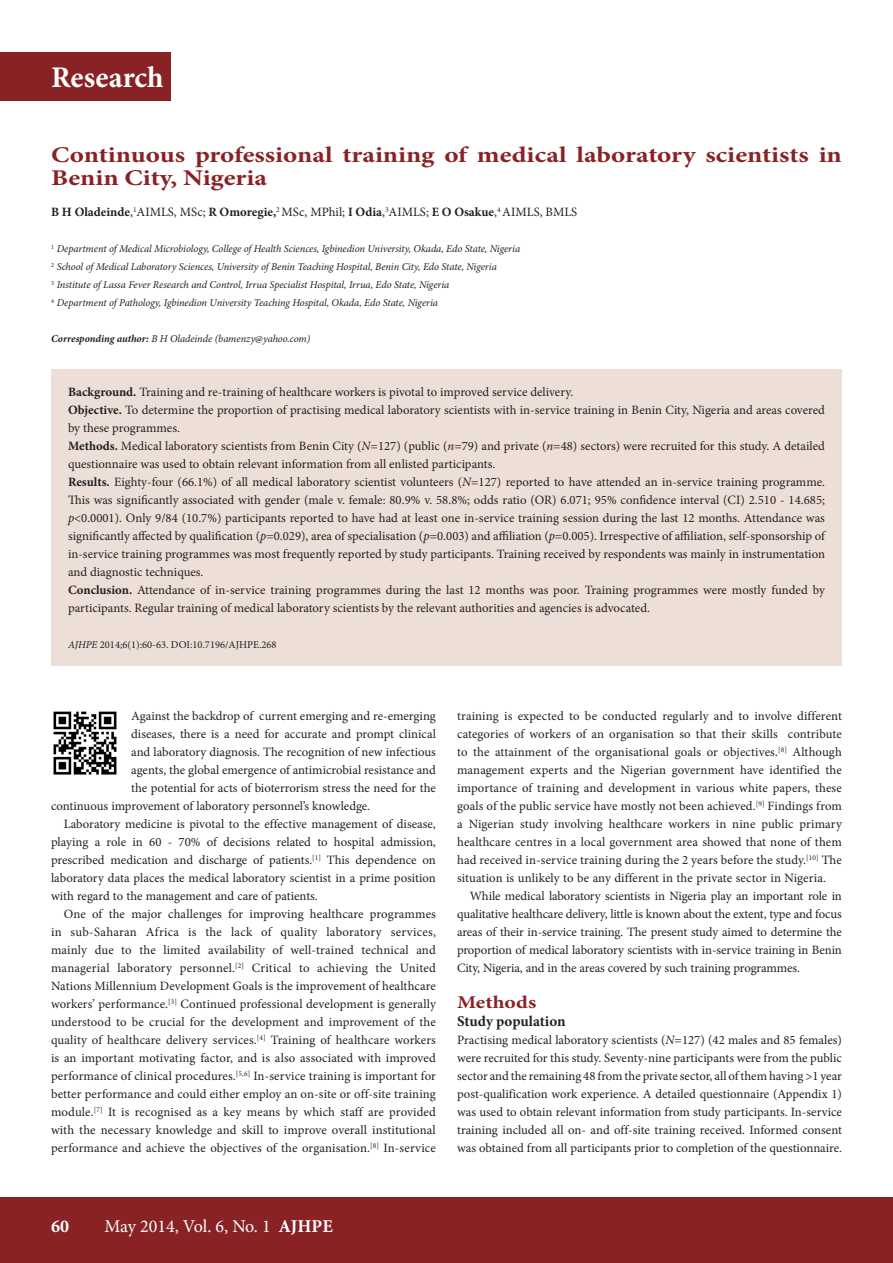
<style>
.page{position:relative;width:893px;height:1263px;background:#fff}
.page>*{position:absolute;margin:0;border:0;box-sizing:border-box;transform-origin:0 0}
.t1{font:700 30px "Minion Pro";color:#fff}
.A_HEAD{font:700 22.5px/22.5px "Minion Pro";color:#892225;scale:1.2 1}
.t2{font:18px "Minion Pro";letter-spacing:-.01em;color:#fff}
.B_HEAD{font:700 18px "Minion Pro";color:#892225;scale:1.2 1}
.t3{font:700 18px "Minion Pro";color:#fff}
.C_HEAD{font:700 15px "Minion Pro";letter-spacing:-.005em;color:#231f20}
.BODY_TEXT_INDENT{font:12.75px/18px "Minion Pro";color:#231f20;text-align:justify}
.BODY_TEXT_1ST_PARAGR{font:12.75px/18px "Minion Pro";color:#231f20;text-align:justify}
.AUTHORS_NAME{font:12.75px "Minion Pro";color:#231f20}
.AUTHOR_DETAILS{font:italic 10.5px "Minion Pro";letter-spacing:-.01em;color:#231f20}
.CORRESPONDING_AUTHOR{font:italic 10.5px "Minion Pro";letter-spacing:-.005em;color:#231f20}
.S_AFR_MED{font:10.5px "Minion Pro";color:#231f20}
.s1{font-weight:700}
.s2{font-style:italic}
</style>
<div class="page">
<div style="left:0;top:1197px;width:893px;height:66px;background:#892225"></div>
<div style="left:0;top:52px;width:170px;height:49px;background:#892225"></div>
<div style="left:51px;top:369px;width:791px;height:297px;background:#eddfd8"></div>
<img style="left:53px;top:711px;width:64px;height:64px">
<p class="t1" style="left:51px;top:57px;width:114px">Research</p>
<h1 class="A_HEAD" style="left:51px;top:143px;width:661px">Continuous professional training of medical laboratory scientists in<br>Benin City, Nigeria</h1>
<p class="AUTHORS_NAME" style="left:51px;top:203px;width:528px"><span class="s1">B H Oladeinde</span>,<sup>1</sup>AIMLS, MSc; <span class="s1">R Omoregie,</span><sup>2</sup> MSc, MPhil; <span class="s1">I Odia</span>,<sup>3</sup>AIMLS; <span class="s1">E O Osakue</span>,<sup>4</sup> AIMLS, BMLS</p>
<p class="AUTHOR_DETAILS" style="left:51px;top:241px;width:471px"><sup>1</sup> Department of Medical Microbiology, College of Health Sciences, Igbinedion University, Okada, Edo State, Nigeria</p>
<p class="AUTHOR_DETAILS" style="left:51px;top:259px;width:447px"><sup>2</sup> School of Medical Laboratory Sciences, University of Benin Teaching Hospital, Benin City, Edo State, Nigeria</p>
<p class="AUTHOR_DETAILS" style="left:51px;top:277px;width:400px"><sup>3</sup> Institute of Lassa Fever Research and Control, Irrua Specialist Hospital, Irrua, Edo State, Nigeria</p>
<p class="AUTHOR_DETAILS" style="left:51px;top:295px;width:389px"><sup>4</sup> Department of Pathology, Igbinedion University Teaching Hospital, Okada, Edo State, Nigeria</p>
<p class="CORRESPONDING_AUTHOR" style="left:51px;top:331px;width:261px"><span class="s1">Corresponding author:</span> B H Oladeinde (bamenzy@yahoo.com)</p>
<p class="BODY_TEXT_INDENT" style="left:68px;top:383px;width:507px"><span class="s1">Background.</span> Training and re-training of healthcare workers is pivotal to improved service delivery.</p>
<p class="BODY_TEXT_INDENT" style="left:68px;top:401px;width:758px"><span class="s1">Objective.</span> To determine the proportion of practising medical laboratory scientists with in-service training in Benin City, Nigeria and areas covered by these programmes.</p>
<p class="BODY_TEXT_INDENT" style="left:68px;top:437px;width:758px"><span class="s1">Methods.</span> Medical laboratory scientists from Benin City (<span class="s2">N</span>=127) (public (<span class="s2">n</span>=79) and private (<span class="s2">n</span>=48) sectors) were recruited for this study. A detailed questionnaire was used to obtain relevant information from all enlisted participants.</p>
<p class="BODY_TEXT_INDENT" style="left:68px;top:473px;width:758px"><span class="s1">Results.</span> Eighty-four (66.1%) of all medical laboratory scientist volunteers (<span class="s2">N</span>=127) reported to have attended an in-service training programme.<br>This was significantly associated with gender (male v. female: 80.9% v. 58.8%; odds ratio (OR) 6.071; 95% confidence interval (CI) 2.510 - 14.685; <span class="s2">p</span>&lt;0.0001). Only 9/84 (10.7%) participants reported to have had at least one in-service training session during the last 12 months. Attendance was significantly affected by qualification (<span class="s2">p</span>=0.029), area of specialisation (<span class="s2">p=</span>0.003) and affiliation (<span class="s2">p</span>=0.005). Irrespective of affiliation, self-sponsorship of in-service training programmes was most frequently reported by study participants. Training received by respondents was mainly in instrumentation and diagnostic techniques.</p>
<p class="BODY_TEXT_INDENT" style="left:68px;top:581px;width:758px"><span class="s1">Conclusion.</span> Attendance of in-service training programmes during the last 12 months was poor. Training programmes were mostly funded by participants. Regular training of medical laboratory scientists by the relevant authorities and agencies is advocated.</p>
<p class="S_AFR_MED" style="left:68px;top:638px;width:210px"><span class="s2">AJHPE</span> 2014;6(1):60-63. DOI:10.7196/AJHPE.268</p>
<p class="BODY_TEXT_1ST_PARAGR" style="left:131px;top:707px;width:306px">Against the backdrop of current emerging and re-emerging</p>
<p class="BODY_TEXT_1ST_PARAGR" style="left:131px;top:725px;width:306px">diseases, there is a need for accurate and prompt clinical</p>
<p class="BODY_TEXT_1ST_PARAGR" style="left:131px;top:743px;width:306px">and laboratory diagnosis. The recognition of new infectious</p>
<p class="BODY_TEXT_1ST_PARAGR" style="left:131px;top:761px;width:306px">agents, the global emergence of antimicrobial resistance and</p>
<p class="BODY_TEXT_1ST_PARAGR" style="left:131px;top:779px;width:306px">the potential for acts of bioterrorism stress the need for the</p>
<p class="BODY_TEXT_1ST_PARAGR" style="left:51px;top:797px;width:321px">continuous improvement of laboratory personnel’s knowledge.</p>
<p class="BODY_TEXT_INDENT" style="left:51px;top:815px;width:386px;text-indent:13px">Laboratory medicine is pivotal to the effective management of disease, playing a role in 60 - 70% of decisions related to hospital admission, prescribed medication and discharge of patients.<sup>[1]</sup> This dependence on laboratory data places the medical laboratory scientist in a prime position with regard to the management and care of patients.</p>
<p class="BODY_TEXT_INDENT" style="left:51px;top:905px;width:386px;text-indent:13px">One of the major challenges for improving healthcare programmes in sub-Saharan Africa is the lack of quality laboratory services, mainly due to the limited availability of well-trained technical and managerial laboratory personnel.<sup>[2]</sup> Critical to achieving the United Nations Millennium Development Goals is the improvement of healthcare workers’ performance.<sup>[3]</sup> Continued professional development is generally understood to be crucial for the development and improvement of the quality of healthcare delivery services.<sup>[4]</sup> Training of healthcare workers is an important motivating factor, and is also associated with improved performance of clinical procedures.<sup>[5,6]</sup> In-service training is important for better performance and could either employ an on-site or off-site training module.<sup>[7]</sup> It is recognised as a key means by which staff are provided with the necessary knowledge and skill to improve overall institutional performance and achieve the objectives of the organisation.<sup>[8]</sup> In-service</p>
<p class="BODY_TEXT_INDENT" style="left:457px;top:707px;width:386px">training is expected to be conducted regularly and to involve different categories of workers of an organisation so that their skills contribute to the attainment of the organisational goals or objectives.<sup>[8]</sup> Although management experts and the Nigerian government have identified the importance of training and development in various white papers, these goals of the public service have mostly not been achieved.<sup>[9]</sup> Findings from a Nigerian study involving healthcare workers in nine public primary healthcare centres in a local government area showed that none of them had received in-service training during the 2 years before the study.<sup>[10]</sup> The situation is unlikely to be any different in the private sector in Nigeria.</p>
<p class="BODY_TEXT_INDENT" style="left:457px;top:887px;width:386px;text-indent:13px">While medical laboratory scientists in Nigeria play an important role in qualitative healthcare delivery, little is known about the extent, type and focus areas of their in-service training. The present study aimed to determine the proportion of medical laboratory scientists with in-service training in Benin City, Nigeria, and in the areas covered by such training programmes.</p>
<h2 class="B_HEAD" style="left:457px;top:990px;width:67px">Methods</h2>
<h3 class="C_HEAD" style="left:457px;top:1011px;width:110px">Study population</h3>
<p class="BODY_TEXT_1ST_PARAGR" style="left:457px;top:1031px;width:386px">Practising medical laboratory scientists (<span class="s2">N</span>=127) (42 males and 85 females) were recruited for this study. Seventy-nine participants were from the public sector and the remaining 48 from the private sector, all of them having &gt;1 year post-qualification work experience. A detailed questionnaire (Appendix 1) was used to obtain relevant information from study participants. In-service training included all on- and off-site training received. Informed consent was obtained from all participants prior to completion of the questionnaire.</p>
<p class="t3" style="left:51px;top:1213px;width:20px">60</p>
<p class="t2" style="left:105px;top:1214px;width:230px">May 2014, Vol. 6, No. 1 <span class="s1">AJHPE</span></p>
</div>
